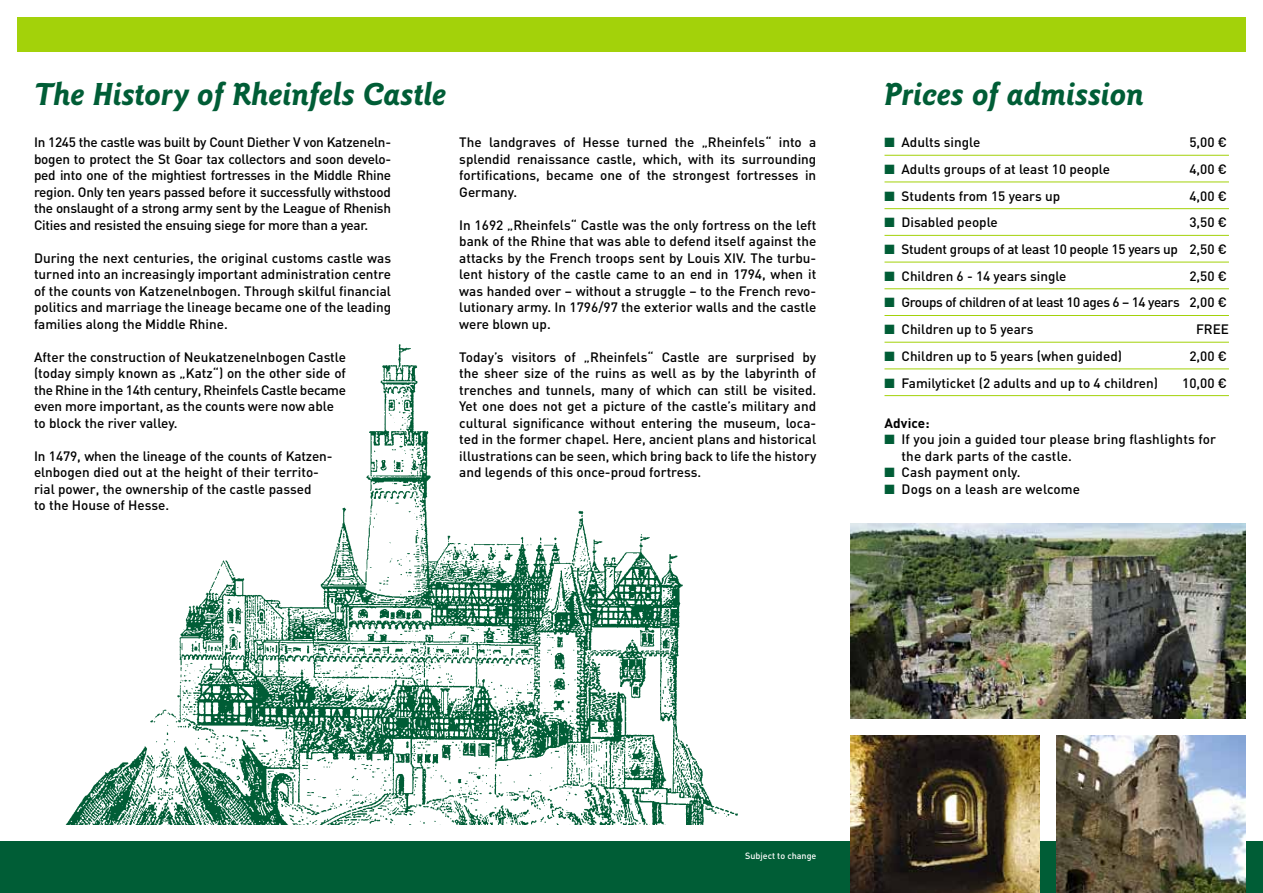
<style>
.page{position:relative;width:1263px;height:893px;background:#fff}
.page>*{position:absolute;margin:0;border:0;box-sizing:border-box;transform-origin:0 0}
.t1{font:italic 700 33px "Goudy Sans";color:#005d36}
.t2{font:500 13.5px/16.5px "DIN";color:#000;text-align:justify}
.t3{font:500 13.5px "DIN";letter-spacing:-.03em;color:#000}
.t4{font:500 13.5px "DIN";letter-spacing:-.02em;color:#000}
.t5{font:700 13.5px "DIN";letter-spacing:.01em;color:#000}
.t6{font:500 9px "DIN";color:#fff}
.s1{color:#005d36}
</style>
<div class="page">
<img style="left:65px;top:344px;width:673px;height:481px">
<div style="left:17px;top:17px;width:1229px;height:34px;background:#a3d20a"></div>
<div style="left:0;top:842px;width:1263px;height:51px;background:#005d36"></div>
<hr style="left:884px;top:155px;width:345px;height:1px;background:#a3d20a">
<hr style="left:884px;top:182px;width:345px;height:1px;background:#a3d20a">
<hr style="left:884px;top:208px;width:345px;height:1px;background:#a3d20a">
<hr style="left:884px;top:235px;width:345px;height:1px;background:#a3d20a">
<hr style="left:884px;top:262px;width:345px;height:1px;background:#a3d20a">
<hr style="left:884px;top:288px;width:345px;height:1px;background:#a3d20a">
<hr style="left:884px;top:315px;width:345px;height:1px;background:#a3d20a">
<hr style="left:884px;top:342px;width:345px;height:1px;background:#a3d20a">
<hr style="left:884px;top:369px;width:345px;height:1px;background:#a3d20a">
<hr style="left:884px;top:395px;width:345px;height:1px;background:#a3d20a">
<img style="left:850px;top:523px;width:396px;height:196px">
<img style="left:850px;top:736px;width:190px;height:157px">
<img style="left:1057px;top:736px;width:189px;height:157px">
<h1 class="t1" style="left:34px;top:76px;width:414px">The History of Rheinfels Castle</h1>
<h1 class="t1" style="left:884px;top:76px;width:261px">Prices of admission</h1>
<p class="t2" style="left:34px;top:134px;width:359px">In 1245 the castle was built by Count Diether V von Katzeneln&shy;bogen to protect the St Goar tax collectors and soon develo&shy;ped into one of the mightiest fortresses in the Middle Rhine region. Only ten years passed before it successfully withstood the onslaught of a strong army sent by the League of Rhenish Cities and resisted the ensuing siege for more than a year.</p>
<p class="t2" style="left:34px;top:249px;width:359px">During the next centuries, the original customs castle was turned into an increasingly important administration centre of the counts von Katzenelnbogen. Through skilful financial politics and marriage the lineage became one of the leading families along the Middle Rhine.</p>
<p class="t2" style="left:34px;top:348px;width:314px;text-align:left">After the construction of Neukatzenelnbogen Castle (today simply known as „Katz“) on the other side of the Rhine in the 14th century, Rheinfels Castle became even more important, as the counts were now able to block the river valley.</p>
<p class="t2" style="left:34px;top:447px;width:300px;text-align:left">In 1479, when the lineage of the counts of Katzen&shy;elnbogen died out at the height of their territo&shy;rial power, the ownership of the castle passed<br>to the House of Hesse.</p>
<p class="t2" style="left:459px;top:134px;width:359px">The landgraves of Hesse turned the „Rheinfels“ into a splendid renaissance castle, which, with its surrounding fortifications, became one of the strongest fortresses in Germany.</p>
<p class="t2" style="left:459px;top:216px;width:359px">In 1692 „Rheinfels“ Castle was the only fortress on the left bank of the Rhine that was able to defend itself against the attacks by the French troops sent by Louis XIV. The turbu&shy;lent history of the castle came to an end in 1794, when it was handed over – without a struggle – to the French revo&shy;lutionary army. In 1796/97 the exterior walls and the castle were blown up.</p>
<p class="t2" style="left:459px;top:348px;width:359px">Today’s visitors of „Rheinfels“ Castle are surprised by the sheer size of the ruins as well as by the labyrinth of trenches and tunnels, many of which can still be visited.<br>Yet one does not get a picture of the castle’s military and cultural significance without entering the museum, loca&shy;ted in the former chapel. Here, ancient plans and historical illustrations can be seen, which bring back to life the history and legends of this once-proud fortress.</p>
<p class="t2" style="left:884px;top:134px;width:97px"><span class="s1">■</span> Adults single</p>
<p class="t2" style="left:1189px;top:134px;width:39px">5,00 €</p>
<p class="t2" style="left:884px;top:160px;width:227px"><span class="s1">■</span> Adults groups of at least 10 people</p>
<p class="t2" style="left:1189px;top:160px;width:39px">4,00 €</p>
<p class="t2" style="left:884px;top:187px;width:177px"><span class="s1">■</span> Students from 15 years up</p>
<p class="t2" style="left:1189px;top:187px;width:39px">4,00 €</p>
<p class="t2" style="left:884px;top:214px;width:115px"><span class="s1">■</span> Disabled people</p>
<p class="t2" style="left:1189px;top:214px;width:39px">3,50 €</p>
<p class="t4" style="left:884px;top:241px;width:344px"><span class="s1">■</span> Student groups of at least 10 people 15 years up 2,50 €</p>
<p class="t2" style="left:884px;top:267px;width:184px"><span class="s1">■</span> Children 6 - 14 years single</p>
<p class="t2" style="left:1189px;top:267px;width:39px">2,50 €</p>
<p class="t3" style="left:884px;top:294px;width:344px"><span class="s1">■</span> Groups of children of at least 10 ages 6 – 14 years 2,00 €</p>
<p class="t2" style="left:884px;top:321px;width:150px"><span class="s1">■</span> Children up to 5 years</p>
<p class="t2" style="left:1196px;top:321px;width:35px">FREE</p>
<p class="t2" style="left:884px;top:347px;width:239px"><span class="s1">■</span> Children up to 5 years (when guided)</p>
<p class="t2" style="left:1189px;top:347px;width:39px">2,00 €</p>
<p class="t2" style="left:884px;top:374px;width:275px"><span class="s1">■</span> Familyticket (2 adults and up to 4 children)</p>
<p class="t2" style="left:1182px;top:374px;width:46px">10,00 €</p>
<p class="t5" style="left:884px;top:414px;width:47px">Advice:</p>
<p class="t2" style="left:901px;top:431px;width:316px;text-indent:-17px"><span class="s1">■</span> If you join a guided tour please bring flashlights for the dark parts of the castle.</p>
<p class="t2" style="left:884px;top:464px;width:138px"><span class="s1">■</span> Cash payment only.</p>
<p class="t2" style="left:884px;top:480px;width:197px"><span class="s1">■</span> Dogs on a leash are welcome</p>
<p class="t6" style="left:745px;top:850px;width:73px">Subject to change</p>
</div>
